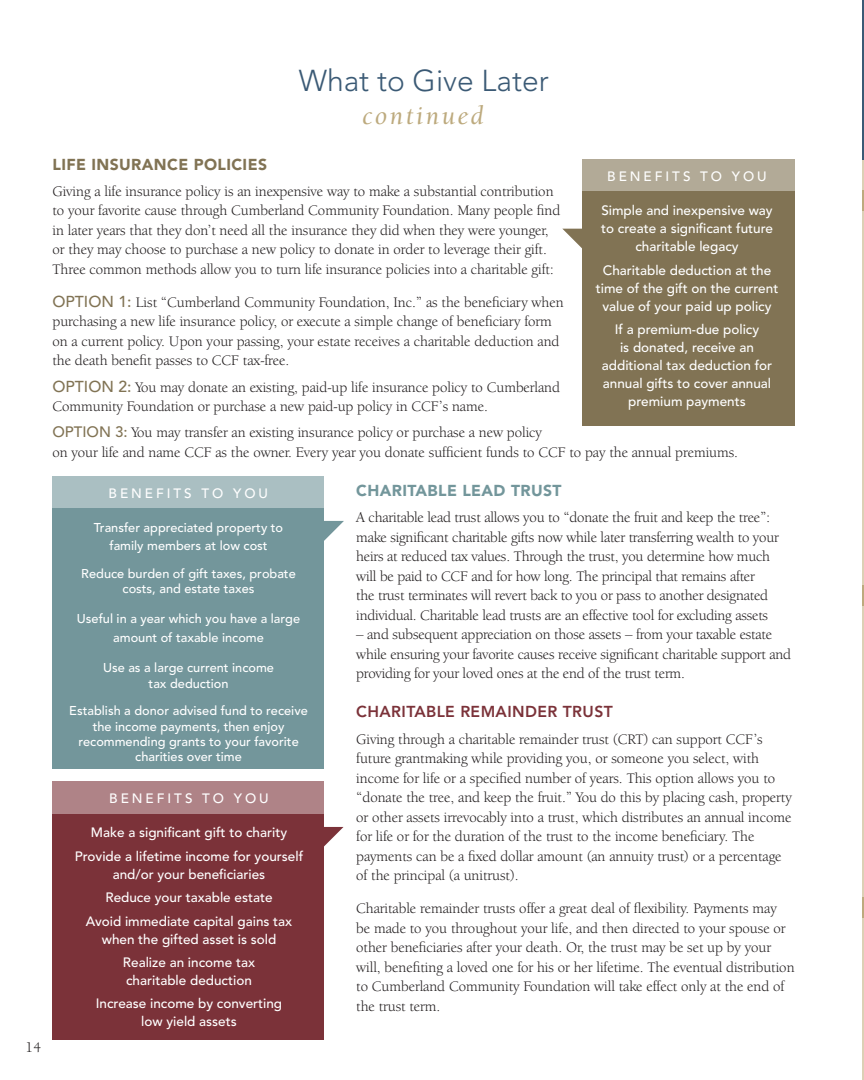
<style>
.page{position:relative;width:864px;height:1080px;background:#fff}
.page>*{position:absolute;margin:0;border:0;box-sizing:border-box;transform-origin:0 0}
.t1{font:300 30px "Avenir";color:#3b5a75}
.t2{font:27px "Berkeley Oldstyle IT Cby BT Med Ital";letter-spacing:.1em;color:#bdaa7e}
.t3{font:800 15.75px "Avenir";letter-spacing:.025em;color:#7b3239}
.t4{font:900 15.75px "Avenir";letter-spacing:.025em;color:#817354}
.t5{font:900 15.75px "Avenir";letter-spacing:.025em;color:#73969b}
.t6{font:15px/19.5px "Berkeley Oldstyle IT Cby BT";color:#231f20}
.t7{font:500 13.5px/18px "Avenir";color:#fff;text-align:center}
.t8{font:500 13.5px "Avenir";letter-spacing:.22em;color:#fff}
.t9{font:500 12.75px/15.3px "Avenir";color:#fff;text-align:center}
.s1{font-family:"Avenir";font-weight:500;font-size:15.75px;color:#817354}
.s2{font-family:"Avenir";font-weight:500;color:#817354}
</style>
<div class="page">
<hr style="left:862px;top:0;width:2px;height:1080px;background:#dcd0b6">
<div style="left:582px;top:159px;width:213px;height:267px;background:#817354"></div>
<div style="left:582px;top:159px;width:213px;height:32px;background:#b2aa97"></div>
<svg style="left:563px;top:229px;width:19px;height:19px"></svg>
<hr style="left:862px;top:897px;width:2px;height:20px;background:#bdaa7e">
<hr style="left:862px;top:191px;width:2px;height:20px;background:#bdaa7e">
<hr style="left:862px;top:585px;width:2px;height:20px;background:#bdaa7e">
<hr style="left:862px;top:0;width:2px;height:160px;background:#3b5a75">
<div style="left:52px;top:781px;width:272px;height:258px;background:#7b3239"></div>
<div style="left:52px;top:781px;width:272px;height:32px;background:#af8387"></div>
<svg style="left:324px;top:827px;width:20px;height:20px"></svg>
<div style="left:52px;top:476px;width:272px;height:293px;background:#73969b"></div>
<div style="left:52px;top:475px;width:272px;height:32px;background:#aabfc2"></div>
<svg style="left:324px;top:521px;width:20px;height:20px"></svg>
<h1 class="t1" style="left:299px;top:63px;width:252px">What to Give Later</h1>
<h2 class="t2" style="left:363px;top:99px;width:122px">continued</h2>
<p class="t6" style="left:26px;top:1037px;width:17px">14</p>
<p class="t4" style="left:52px;top:155px;width:216px">LIFE INSURANCE POLICIES</p>
<p class="t6" style="left:52px;top:181px;width:509px">Giving a life insurance policy is an inexpensive way to make a substantial contribution to your favorite cause through Cumberland Community Foundation. Many people find in later years that they don’t need all the insurance they did when they were younger, or they may choose to purchase a new policy to donate in order to leverage their gift.<br>Three common methods allow you to turn life insurance policies into a charitable gift:</p>
<p class="t6" style="left:52px;top:292px;width:513px"><span class="s1">OPTION 1:</span> List “Cumberland Community Foundation, Inc.” as the beneficiary when purchasing a new life insurance policy, or execute a simple change of beneficiary form on a current policy. Upon your passing, your estate receives a charitable deduction and the death benefit passes to CCF tax-free.</p>
<p class="t6" style="left:52px;top:377px;width:509px"><span class="s1">OPTION 2:</span> You may donate an existing, paid-up life insurance policy to Cumberland<br>Community Foundation or purchase a new paid-up policy in CCF’s name.</p>
<p class="t6" style="left:52px;top:423px;width:687px"><span class="s2">OPTION 3:</span> You may transfer an existing insurance policy or purchase a new policy<br>on your life and name CCF as the owner. Every year you donate sufficient funds to CCF to pay the annual premiums.</p>
<p class="t5" style="left:356px;top:481px;width:207px">CHARITABLE LEAD TRUST</p>
<p class="t6" style="left:356px;top:508px;width:424px">A charitable lead trust allows you to “donate the fruit and keep the tree”: make significant charitable gifts now while later transferring wealth to your heirs at reduced tax values. Through the trust, you determine how much will be paid to CCF and for how long. The principal that remains after<br>the trust terminates will revert back to you or pass to another designated individual. Charitable lead trusts are an effective tool for excluding assets</p>
<p class="t6" style="left:356px;top:625px;width:436px">– and subsequent appreciation on those assets – from your taxable estate while ensuring your favorite causes receive significant charitable support and providing for your loved ones at the end of the trust term.</p>
<p class="t3" style="left:356px;top:703px;width:258px">CHARITABLE REMAINDER TRUST</p>
<p class="t6" style="left:356px;top:729px;width:437px">Giving through a charitable remainder trust (CRT) can support CCF’s future grantmaking while providing you, or someone you select, with income for life or a specified number of years. This option allows you to “donate the tree, and keep the fruit.” You do this by placing cash, property or other assets irrevocably into a trust, which distributes an annual income for life or for the duration of the trust to the income beneficiary. The payments can be a fixed dollar amount (an annuity trust) or a percentage of the principal (a unitrust).</p>
<p class="t6" style="left:356px;top:899px;width:440px">Charitable remainder trusts offer a great deal of flexibility. Payments may<br>be made to you throughout your life, and then directed to your spouse or other beneficiaries after your death. Or, the trust may be set up by your will, benefiting a loved one for his or her lifetime. The eventual distribution to Cumberland Community Foundation will take effect only at the end of the trust term.</p>
<p class="t8" style="left:607px;top:168px;width:161px">BENEFITS TO YOU</p>
<p class="t7" style="left:601px;top:202px;width:173px">Simple and inexpensive way to create a significant future charitable legacy</p>
<p class="t7" style="left:596px;top:261px;width:184px">Charitable deduction at the time of the gift on the current value of your paid up policy</p>
<p class="t7" style="left:602px;top:321px;width:172px">If a premium-due policy<br>is donated, receive an additional tax deduction for annual gifts to cover annual premium payments</p>
<p class="t8" style="left:109px;top:486px;width:161px">BENEFITS TO YOU</p>
<p class="t9" style="left:94px;top:518px;width:191px;line-height:18.3px">Transfer appreciated property to family members at low cost</p>
<p class="t9" style="left:81px;top:565px;width:216px">Reduce burden of gift taxes, probate costs, and estate taxes</p>
<p class="t9" style="left:77px;top:610px;width:225px;line-height:18.3px">Useful in a year which you have a large amount of taxable income</p>
<p class="t9" style="left:103px;top:661px;width:173px">Use as a large current income tax deduction</p>
<p class="t9" style="left:69px;top:704px;width:240px">Establish a donor advised fund to receive the income payments, then enjoy recommending grants to your favorite charities over time</p>
<p class="t8" style="left:109px;top:791px;width:161px">BENEFITS TO YOU</p>
<p class="t7" style="left:75px;top:821px;width:230px;line-height:23.4px">Make a significant gift to charity<br>Provide a lifetime income for yourself</p>
<p class="t7" style="left:86px;top:863px;width:208px;line-height:23.4px">and/or your beneficiaries<br>Reduce your taxable estate<br>Avoid immediate capital gains tax</p>
<p class="t7" style="left:102px;top:928px;width:176px;line-height:23.4px">when the gifted asset is sold<br>Realize an income tax</p>
<p class="t7" style="left:96px;top:969px;width:188px;line-height:23.4px">charitable deduction<br>Increase income by converting</p>
<p class="t7" style="left:141px;top:1013px;width:97px">low yield assets</p>
</div>
